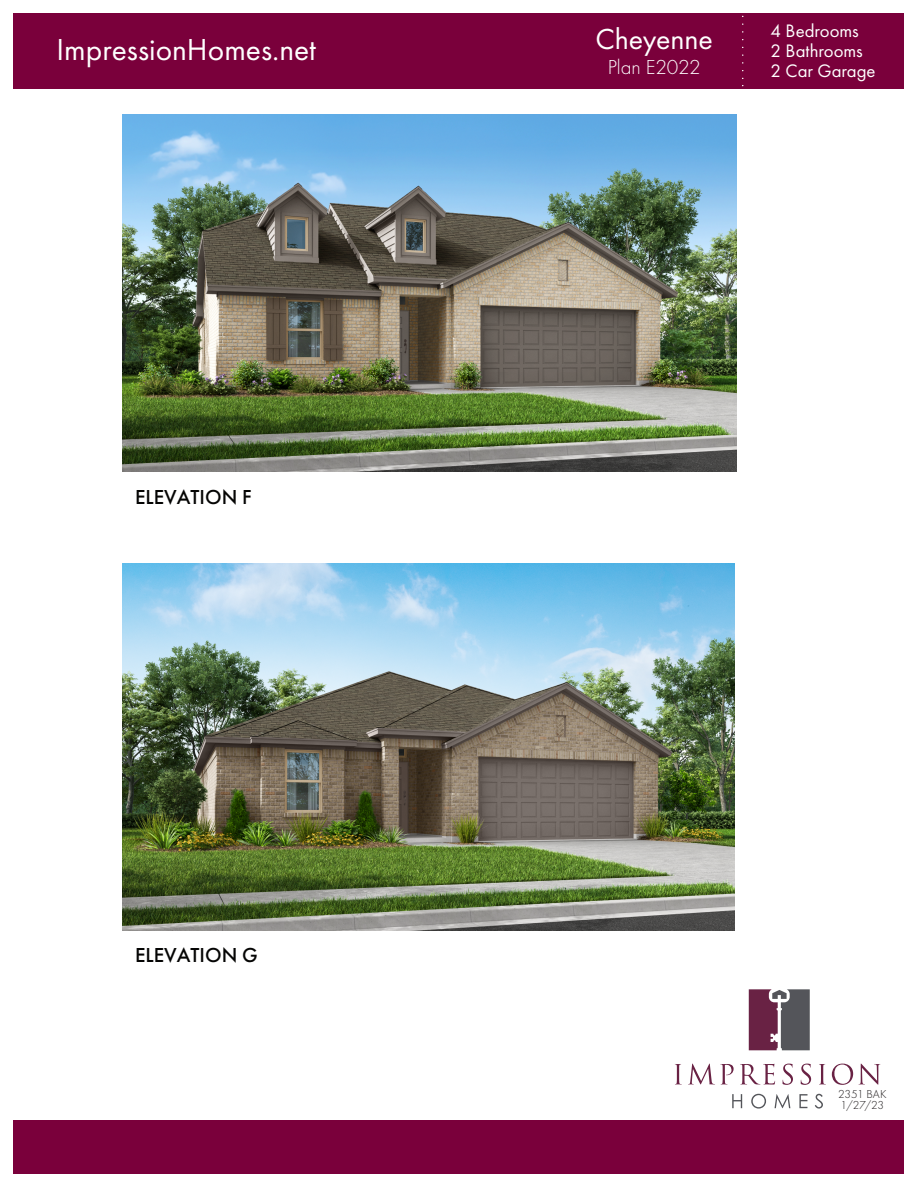
<style>
.page{position:relative;width:918px;height:1188px;background:#fff}
.page>*{position:absolute;margin:0;border:0;box-sizing:border-box;transform-origin:0 0}
.t1{font:31.5px "Futura PT";color:#fff}
.t2{font:30px "Futura PT";letter-spacing:-.005em;color:#fff}
.t3{font:500 21px "Futura PT";color:#050504}
.t4{font:300 21px "Futura PT";letter-spacing:-.005em;color:#fff}
.t5{font:18.75px/20.2px "Futura PT";color:#fff}
.t6{font:300 12px/11.2px "Futura PT";letter-spacing:.005em;color:#231f20}
</style>
<div class="page">
<div style="left:14px;top:1120px;width:890px;height:54px;background:#7a003b"></div>
<div style="left:14px;top:14px;width:890px;height:75px;background:#7a003b"></div>
<svg style="left:732px;top:1094px;width:10px;height:14px"></svg>
<svg style="left:751px;top:1094px;width:15px;height:15px"></svg>
<svg style="left:775px;top:1094px;width:15px;height:14px"></svg>
<svg style="left:799px;top:1094px;width:9px;height:14px"></svg>
<svg style="left:815px;top:1094px;width:8px;height:15px"></svg>
<svg style="left:675px;top:1064px;width:6px;height:20px"></svg>
<svg style="left:689px;top:1064px;width:45px;height:20px"></svg>
<svg style="left:740px;top:1064px;width:35px;height:21px"></svg>
<svg style="left:783px;top:1064px;width:10px;height:21px"></svg>
<svg style="left:801px;top:1064px;width:10px;height:21px"></svg>
<svg style="left:819px;top:1064px;width:7px;height:20px"></svg>
<svg style="left:832px;top:1064px;width:21px;height:21px"></svg>
<svg style="left:859px;top:1064px;width:21px;height:21px"></svg>
<svg style="left:749px;top:989px;width:61px;height:61px;background:#6f5162"></svg>
<img style="left:122px;top:115px;width:615px;height:357px">
<img style="left:122px;top:563px;width:613px;height:368px">
<h1 class="t1" style="left:57px;top:31px;width:261px">ImpressionHomes.net</h1>
<p class="t3" style="left:135px;top:484px;width:118px">ELEVATION F</p>
<p class="t3" style="left:135px;top:943px;width:124px">ELEVATION G</p>
<h2 class="t2" style="left:596px;top:21px;width:119px">Cheyenne</h2>
<p class="t4" style="left:608px;top:55px;width:95px">Plan E2022</p>
<p class="t5" style="left:771px;top:20px;width:107px">4 Bedrooms<br>2 Bathrooms<br>2 Car Garage</p>
<p class="t6" style="left:838px;top:1089px;width:50px">2351 BAK<br>1/27/23</p>
</div>
